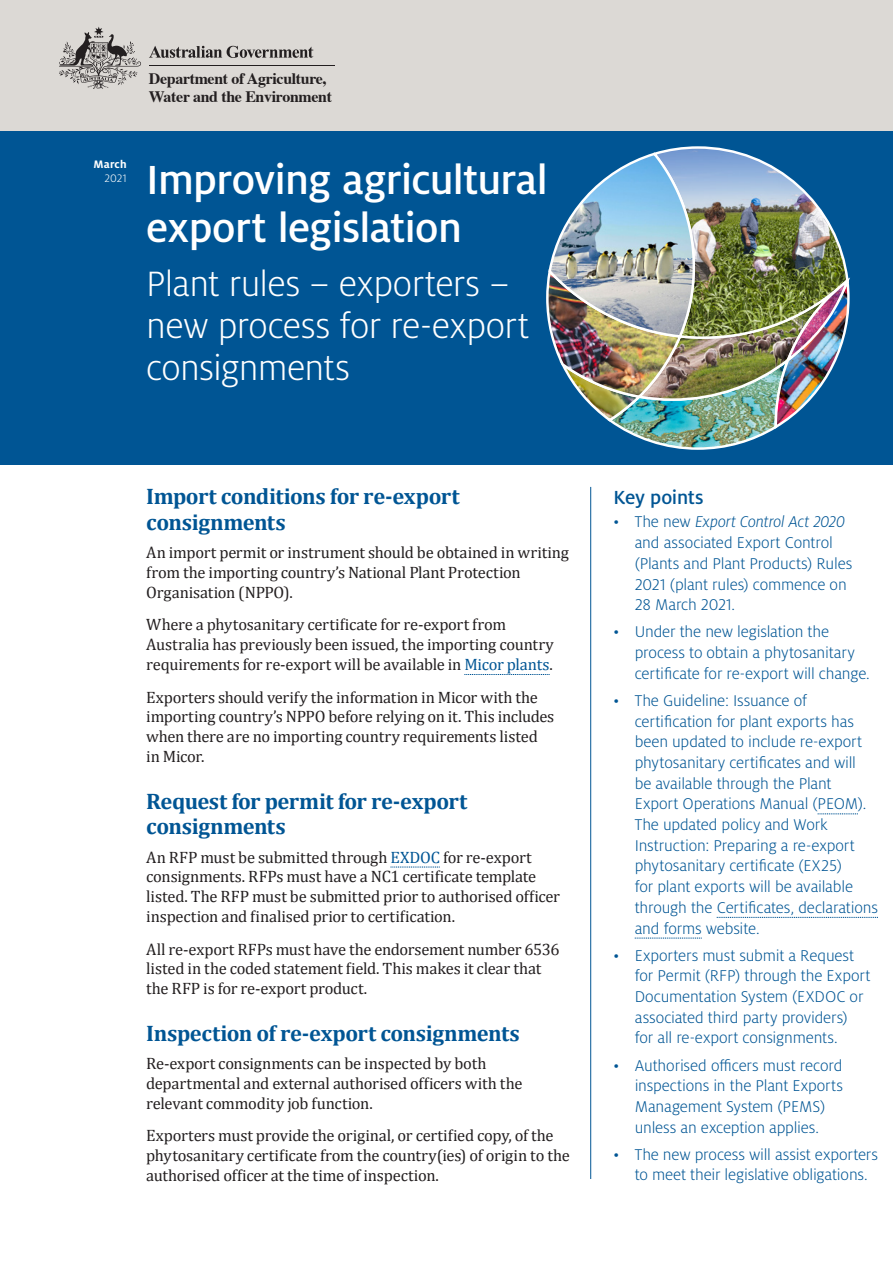
<style>
.page{position:relative;width:893px;height:1263px;background:#fff}
.page>*{position:absolute;margin:0;border:0;box-sizing:border-box;transform-origin:0 0}
.Cover_Heading_1{font:500 45px/48px "Milo Pro";letter-spacing:-.02em;color:#fff}
.Cover_Heading_2{font:300 39px/42px "Milo Pro";letter-spacing:-.015em;color:#fff}
.Sub_Heading_1{font:700 22.5px/25.5px "Cambria";letter-spacing:-.02em;color:#005594}
.Key_Points_Header{font:500 21px "Milo Pro";letter-spacing:-.015em;color:#005594}
.t1{font:300 17.25px/20.7px "Milo Pro";letter-spacing:-.01em;color:#005594}
.Body_copy{font:16.5px/19.8px "Cambria";letter-spacing:-.01em;color:#231f20}
.t2{font:700 15.9px/18px "Times";letter-spacing:-.02em;color:#231f20}
.t3{font:700 12px "Milo Pro";letter-spacing:.01em;color:#fff}
.t4{font:300 12px "Milo Pro";color:#fff}
.s1{color:#005594}
.s2{font-style:italic}
</style>
<div class="page">
<div style="left:0;top:130px;width:893px;height:335px;background:#005594"></div>
<img style="left:546px;top:146px;width:304px;height:304px">
<div style="left:0;top:0;width:893px;height:130px;background:#dcd9d5"></div>
<svg style="left:149px;top:46px;width:164px;height:12px"></svg>
<hr style="left:149px;top:66px;width:185px;height:1px;background:#231f20">
<svg style="left:59px;top:27px;width:82px;height:62px"></svg>
<svg style="left:464px;top:674px;width:86px;height:1px"></svg>
<svg style="left:390px;top:867px;width:50px;height:1px"></svg>
<svg style="left:818px;top:814px;width:40px;height:1px"></svg>
<svg style="left:717px;top:917px;width:161px;height:1px"></svg>
<svg style="left:635px;top:938px;width:67px;height:1px"></svg>
<hr style="left:590px;top:487px;width:1px;height:692px;background:#005594">
<p class="t2" style="left:149px;top:68px;width:185px">Department of Agriculture,<br>Water and the Environment</p>
<p class="t3" style="left:94px;top:157px;width:35px">March</p>
<p class="t4" style="left:105px;top:172px;width:24px">2021</p>
<p class="Cover_Heading_1" style="left:146px;top:156px;width:403px">Improving agricultural export legislation</p>
<p class="Cover_Heading_2" style="left:146px;top:263px;width:384px">Plant rules – exporters – new process for re-export consignments</p>
<p class="Sub_Heading_1" style="left:146px;top:483px;width:315px">Import conditions for re-export consignments</p>
<p class="Body_copy" style="left:146px;top:543px;width:424px">An import permit or instrument should be obtained in writing from the importing country’s National Plant Protection<br>Organisation (NPPO).</p>
<p class="Body_copy" style="left:146px;top:615px;width:409px">Where a phytosanitary certificate for re-export from<br>Australia has previously been issued, the importing country requirements for re-export will be available in <span class="s1">Micor plants</span>.</p>
<p class="Body_copy" style="left:146px;top:687px;width:410px">Exporters should verify the information in Micor with the importing country’s NPPO before relying on it. This includes when there are no importing country requirements listed in Micor.</p>
<p class="Sub_Heading_1" style="left:146px;top:787px;width:323px">Request for permit for re-export consignments</p>
<p class="Body_copy" style="left:146px;top:847px;width:415px">An RFP must be submitted through <span class="s1">EXDOC</span> for re-export consignments. RFPs must have a NC1 certificate template listed. The RFP must be submitted prior to authorised officer inspection and finalised prior to certification.</p>
<p class="Body_copy" style="left:146px;top:939px;width:415px">All re-export RFPs must have the endorsement number 6536 listed in the coded statement field. This makes it clear that the RFP is for re-export product.</p>
<p class="Sub_Heading_1" style="left:146px;top:1020px;width:375px">Inspection of re-export consignments</p>
<p class="Body_copy" style="left:146px;top:1053px;width:378px">Re-export consignments can be inspected by both departmental and external authorised officers with the relevant commodity job function.</p>
<p class="Body_copy" style="left:146px;top:1126px;width:425px">Exporters must provide the original, or certified copy, of the phytosanitary certificate from the country(ies) of origin to the authorised officer at the time of inspection.</p>
<p class="Key_Points_Header" style="left:613px;top:485px;width:92px">Key points</p>
<p class="t1" style="left:635px;top:512px;width:219px;text-indent:-21px">• The new <span class="s2">Export Control Act 2020 </span>and associated Export Control (Plants and Plant Products) Rules<br>2021 (plant rules) commence on<br>28 March 2021.</p>
<p class="t1" style="left:635px;top:622px;width:237px;text-indent:-21px">• Under the new legislation the process to obtain a phytosanitary certificate for re-export will change.</p>
<p class="t1" style="left:635px;top:690px;width:245px;text-indent:-21px">• The Guideline: Issuance of certification for plant exports has been updated to include re-export phytosanitary certificates and will<br>be available through the Plant Export Operations Manual (PEOM).<br>The updated policy and Work Instruction: Preparing a re-export phytosanitary certificate (EX25)<br>for plant exports will be available through the Certificates, declarations and forms website.</p>
<p class="t1" style="left:635px;top:945px;width:237px;text-indent:-21px">• Exporters must submit a Request for Permit (RFP) through the Export Documentation System (EXDOC or associated third party providers) for all re-export consignments.</p>
<p class="t1" style="left:635px;top:1055px;width:210px;text-indent:-21px">• Authorised officers must record inspections in the Plant Exports<br>Management System (PEMS) unless an exception applies.</p>
<p class="t1" style="left:635px;top:1144px;width:245px;text-indent:-21px">• The new process will assist exporters to meet their legislative obligations.</p>
</div>
